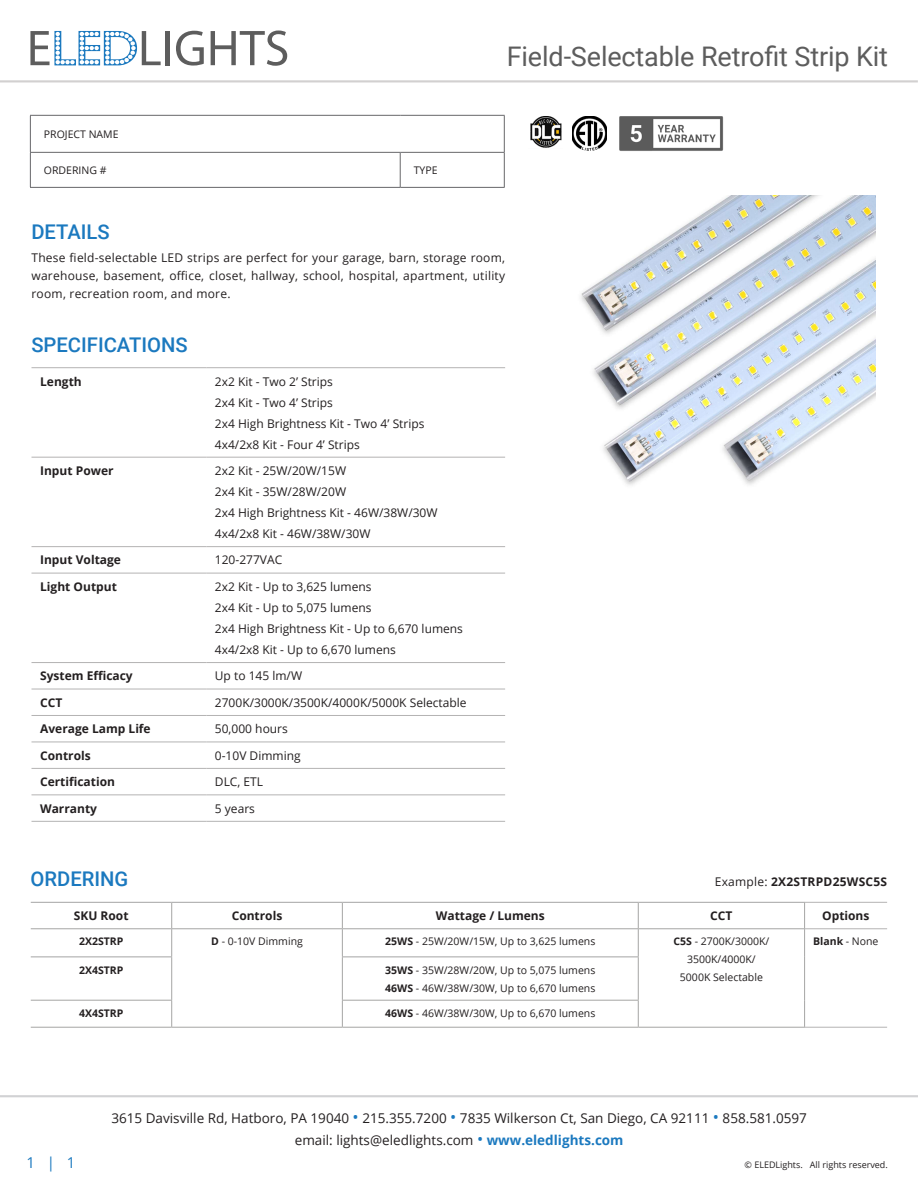
<style>
.page{position:relative;width:918px;height:1188px;background:#fff}
.page>*{position:absolute;margin:0;border:0;box-sizing:border-box;transform-origin:0 0}
.t1{font:27px "Roboto";letter-spacing:-.005em;color:#5d5d5d}
.t2{font:500 20.25px "Roboto";color:#1b79bf}
.t3{font:15px "Open Sans";color:#1b79bf}
.t4{font:13.5px/21.5px "Open Sans";color:#231f20;text-align:center}
.t5{font:12px/18px "Open Sans";color:#231f20;text-align:justify}
.t6{font:700 12px "Open Sans";color:#231f20}
.t7{font:700 12px "Open Sans";letter-spacing:.02em;color:#231f20}
.t8{font:10.5px "Open Sans";color:#231f20}
.t9{font:700 10.5px "Open Sans";color:#231f20}
.t10{font:9px "Open Sans";color:#231f20}
.s1{font-weight:400}
.s2{font-weight:700}
.s3{font-size:16.5px;color:#1b79bf}
.s4{font-weight:700;color:#1b79bf}
</style>
<div class="page">
<hr style="left:0;top:1095px;width:918px;height:2px;background:#d1d2d4">
<hr style="left:0;top:80px;width:918px;height:2px;background:#d2d0d0">
<hr style="left:166px;top:31px;width:4px;height:34px;background:#5d5d5d">
<svg style="left:176px;top:31px;width:28px;height:35px"></svg>
<svg style="left:211px;top:31px;width:76px;height:35px"></svg>
<svg style="left:30px;top:31px;width:131px;height:34px"></svg>
<hr style="left:32px;top:367px;width:174px;height:1px;background:#b4b3b3">
<hr style="left:206px;top:367px;width:299px;height:1px;background:#b4b3b3">
<hr style="left:32px;top:457px;width:174px;height:1px;background:#b4b3b3">
<hr style="left:206px;top:457px;width:299px;height:1px;background:#b4b3b3">
<hr style="left:32px;top:546px;width:174px;height:1px;background:#b4b3b3">
<hr style="left:206px;top:546px;width:299px;height:1px;background:#b4b3b3">
<hr style="left:32px;top:573px;width:174px;height:1px;background:#b4b3b3">
<hr style="left:206px;top:573px;width:299px;height:1px;background:#b4b3b3">
<hr style="left:32px;top:662px;width:174px;height:1px;background:#b4b3b3">
<hr style="left:206px;top:662px;width:299px;height:1px;background:#b4b3b3">
<hr style="left:32px;top:689px;width:174px;height:1px;background:#b4b3b3">
<hr style="left:206px;top:689px;width:299px;height:1px;background:#b4b3b3">
<hr style="left:32px;top:715px;width:174px;height:1px;background:#b4b3b3">
<hr style="left:206px;top:715px;width:299px;height:1px;background:#b4b3b3">
<hr style="left:32px;top:742px;width:174px;height:1px;background:#b4b3b3">
<hr style="left:206px;top:742px;width:299px;height:1px;background:#b4b3b3">
<hr style="left:32px;top:768px;width:174px;height:1px;background:#b4b3b3">
<hr style="left:206px;top:768px;width:299px;height:1px;background:#b4b3b3">
<hr style="left:32px;top:794px;width:174px;height:1px;background:#b4b3b3">
<hr style="left:206px;top:794px;width:299px;height:1px;background:#b4b3b3">
<hr style="left:32px;top:821px;width:174px;height:1px;background:#b4b3b3">
<hr style="left:206px;top:821px;width:299px;height:1px;background:#b4b3b3">
<svg style="left:31px;top:116px;width:473px;height:71px"></svg>
<hr style="left:30px;top:115px;width:370px;height:1px;background:#67676a">
<hr style="left:30px;top:116px;width:1px;height:36px;background:#67676a">
<hr style="left:400px;top:115px;width:105px;height:1px;background:#67676a">
<hr style="left:504px;top:116px;width:1px;height:36px;background:#67676a">
<hr style="left:30px;top:152px;width:370px;height:1px;background:#67676a">
<hr style="left:30px;top:153px;width:1px;height:34px;background:#67676a">
<hr style="left:400px;top:152px;width:105px;height:1px;background:#67676a">
<hr style="left:400px;top:153px;width:1px;height:34px;background:#67676a">
<hr style="left:504px;top:153px;width:1px;height:34px;background:#67676a">
<hr style="left:30px;top:187px;width:370px;height:1px;background:#67676a">
<hr style="left:400px;top:187px;width:105px;height:1px;background:#67676a">
<img style="left:619px;top:116px;width:104px;height:35px">
<img style="left:572px;top:116px;width:34px;height:35px">
<img style="left:581px;top:195px;width:294px;height:290px">
<hr style="left:31px;top:902px;width:141px;height:1px;background:#a5a5a4">
<hr style="left:172px;top:902px;width:170px;height:1px;background:#a5a5a4">
<hr style="left:342px;top:902px;width:296px;height:1px;background:#a5a5a4">
<hr style="left:638px;top:902px;width:167px;height:1px;background:#a5a5a4">
<hr style="left:31px;top:928px;width:141px;height:1px;background:#a5a5a4">
<hr style="left:172px;top:928px;width:170px;height:1px;background:#a5a5a4">
<hr style="left:342px;top:928px;width:296px;height:1px;background:#a5a5a4">
<hr style="left:638px;top:928px;width:167px;height:1px;background:#a5a5a4">
<hr style="left:31px;top:957px;width:141px;height:1px;background:#a5a5a4">
<hr style="left:342px;top:957px;width:297px;height:1px;background:#a5a5a4">
<hr style="left:31px;top:1000px;width:141px;height:1px;background:#a5a5a4">
<hr style="left:342px;top:1000px;width:297px;height:1px;background:#a5a5a4">
<hr style="left:31px;top:1027px;width:141px;height:1px;background:#a5a5a4">
<hr style="left:172px;top:1027px;width:170px;height:1px;background:#a5a5a4">
<hr style="left:342px;top:1027px;width:296px;height:1px;background:#a5a5a4">
<hr style="left:638px;top:1027px;width:167px;height:1px;background:#a5a5a4">
<svg style="left:171px;top:903px;width:1px;height:54px"></svg>
<svg style="left:342px;top:903px;width:1px;height:54px"></svg>
<svg style="left:638px;top:903px;width:1px;height:54px"></svg>
<svg style="left:804px;top:903px;width:1px;height:54px"></svg>
<hr style="left:171px;top:957px;width:1px;height:43px;background:#a5a5a4">
<hr style="left:342px;top:957px;width:1px;height:43px;background:#a5a5a4">
<hr style="left:638px;top:957px;width:1px;height:43px;background:#a5a5a4">
<hr style="left:804px;top:957px;width:1px;height:43px;background:#a5a5a4">
<svg style="left:171px;top:1001px;width:1px;height:26px"></svg>
<svg style="left:342px;top:1001px;width:1px;height:26px"></svg>
<svg style="left:638px;top:1001px;width:1px;height:26px"></svg>
<svg style="left:804px;top:1000px;width:1px;height:27px"></svg>
<hr style="left:805px;top:902px;width:82px;height:1px;background:#b4b3b3">
<hr style="left:805px;top:928px;width:82px;height:1px;background:#b4b3b3">
<hr style="left:805px;top:1027px;width:82px;height:1px;background:#b4b3b3">
<img style="left:530px;top:116px;width:32px;height:32px">
<p class="t8" style="left:44px;top:127px;width:76px">PROJECT NAME</p>
<p class="t8" style="left:44px;top:163px;width:64px">ORDERING #</p>
<p class="t8" style="left:414px;top:163px;width:25px">TYPE</p>
<p class="t2" style="left:31px;top:218px;width:80px">DETAILS</p>
<h1 class="t1" style="left:507px;top:37px;width:383px">Field-Selectable Retrofit Strip Kit</h1>
<p class="t5" style="left:32px;top:249px;width:475px">These field-selectable LED strips are perfect for your garage, barn, storage room, warehouse, basement, office, closet, hallway, school, hospital, apartment, utility room, recreation room, and more.</p>
<p class="t2" style="left:31px;top:331px;width:158px">SPECIFICATIONS</p>
<p class="t6" style="left:40px;top:373px;width:43px">Length</p>
<p class="t5" style="left:215px;top:372px;width:120px">2x2 Kit - Two 2’ Strips</p>
<p class="t5" style="left:215px;top:393px;width:120px">2x4 Kit - Two 4’ Strips</p>
<p class="t5" style="left:215px;top:414px;width:211px">2x4 High Brightness Kit - Two 4’ Strips</p>
<p class="t5" style="left:215px;top:435px;width:146px">4x4/2x8 Kit - Four 4’ Strips</p>
<p class="t6" style="left:40px;top:462px;width:75px">Input Power</p>
<p class="t5" style="left:215px;top:461px;width:133px">2x2 Kit - 25W/20W/15W</p>
<p class="t5" style="left:215px;top:482px;width:133px">2x4 Kit - 35W/28W/20W</p>
<p class="t5" style="left:215px;top:503px;width:224px">2x4 High Brightness Kit - 46W/38W/30W</p>
<p class="t5" style="left:215px;top:524px;width:157px">4x4/2x8 Kit - 46W/38W/30W</p>
<p class="t6" style="left:40px;top:552px;width:82px">Input Voltage</p>
<p class="t5" style="left:215px;top:551px;width:69px">120-277VAC</p>
<p class="t6" style="left:40px;top:578px;width:78px">Light Output</p>
<p class="t5" style="left:215px;top:577px;width:158px">2x2 Kit - Up to 3,625 lumens</p>
<p class="t5" style="left:215px;top:598px;width:158px">2x4 Kit - Up to 5,075 lumens</p>
<p class="t5" style="left:215px;top:619px;width:250px">2x4 High Brightness Kit - Up to 6,670 lumens</p>
<p class="t5" style="left:215px;top:640px;width:183px">4x4/2x8 Kit - Up to 6,670 lumens</p>
<p class="t6" style="left:40px;top:668px;width:94px">System Efficacy</p>
<p class="t5" style="left:215px;top:667px;width:89px">Up to 145 lm/W</p>
<p class="t6" style="left:40px;top:694px;width:24px">CCT</p>
<p class="t5" style="left:215px;top:693px;width:253px">2700K/3000K/3500K/4000K/5000K Selectable</p>
<p class="t6" style="left:40px;top:720px;width:112px">Average Lamp Life</p>
<p class="t5" style="left:215px;top:720px;width:74px">50,000 hours</p>
<p class="t6" style="left:40px;top:747px;width:52px">Controls</p>
<p class="t5" style="left:215px;top:746px;width:87px">0-10V Dimming</p>
<p class="t6" style="left:40px;top:773px;width:76px">Certification</p>
<p class="t5" style="left:215px;top:773px;width:50px">DLC, ETL</p>
<p class="t6" style="left:40px;top:800px;width:58px">Warranty</p>
<p class="t5" style="left:215px;top:799px;width:42px">5 years</p>
<p class="t2" style="left:31px;top:865px;width:99px">ORDERING</p>
<p class="t7" style="left:715px;top:874px;width:174px"><span class="s1">Example:</span> 2X2STRPD25WSC5S</p>
<p class="t6" style="left:74px;top:907px;width:56px">SKU Root</p>
<p class="t6" style="left:232px;top:907px;width:52px">Controls</p>
<p class="t6" style="left:436px;top:907px;width:110px">Wattage / Lumens</p>
<p class="t6" style="left:710px;top:907px;width:24px">CCT</p>
<p class="t6" style="left:822px;top:907px;width:49px">Options</p>
<p class="t9" style="left:79px;top:934px;width:46px">2X2STRP</p>
<p class="t8" style="left:211px;top:934px;width:93px"><span class="s2">D</span> - 0-10V Dimming</p>
<p class="t8" style="left:385px;top:934px;width:212px"><span class="s2">25WS</span> - 25W/20W/15W, Up to 3,625 lumens</p>
<p class="t8" style="left:673px;top:934px;width:97px"><span class="s2">C5S</span> - 2700K/3000K/</p>
<p class="t8" style="left:687px;top:952px;width:70px">3500K/4000K/</p>
<p class="t8" style="left:680px;top:970px;width:84px">5000K Selectable</p>
<p class="t9" style="left:813px;top:934px;width:67px">Blank <span class="s1">- None</span></p>
<p class="t9" style="left:79px;top:962px;width:46px">2X4STRP</p>
<p class="t8" style="left:385px;top:963px;width:212px"><span class="s2">35WS</span> - 35W/28W/20W, Up to 5,075 lumens</p>
<p class="t8" style="left:385px;top:981px;width:212px"><span class="s2">46WS</span> - 46W/38W/30W, Up to 6,670 lumens</p>
<p class="t9" style="left:79px;top:1006px;width:46px">4X4STRP</p>
<p class="t8" style="left:385px;top:1006px;width:212px"><span class="s2">46WS</span> - 46W/38W/30W, Up to 6,670 lumens</p>
<p class="t3" style="left:27px;top:1152px;width:50px">1 | 1</p>
<p class="t4" style="left:111px;top:1107px;width:697px">3615 Davisville Rd, Hatboro, PA 19040 <span class="s3">•</span> 215.355.7200 <span class="s3">•</span> 7835 Wilkerson Ct, San Diego, CA 92111 <span class="s3">•</span> 858.581.0597 email: lights@eledlights.com <span class="s3">•</span> <span class="s4">www.eledlights.com</span></p>
<p class="t10" style="left:745px;top:1158px;width:145px">© ELEDLights. All rights reserved.</p>
</div>
